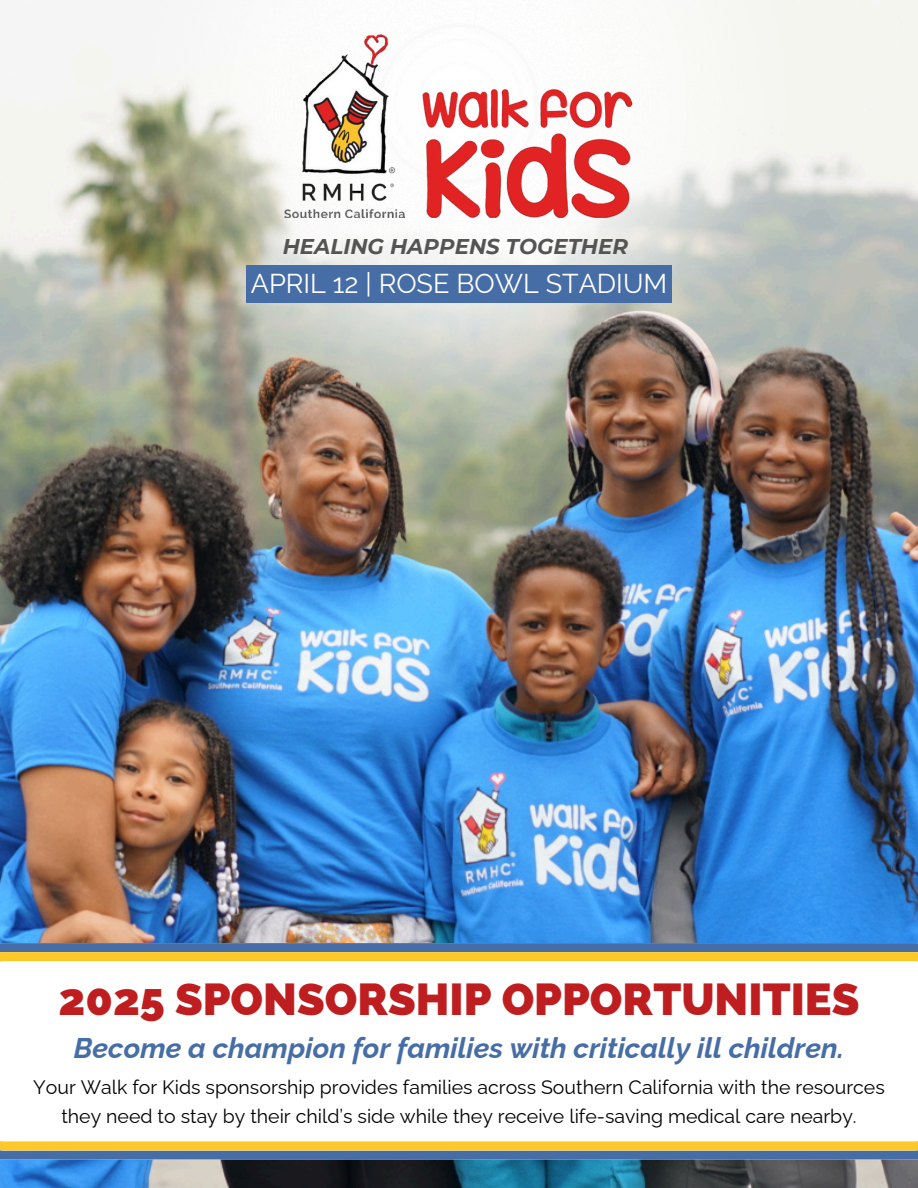
<style>
.page{position:relative;width:918px;height:1188px;background:#fff}
.page>*{position:absolute;margin:0;border:0;box-sizing:border-box;transform-origin:0 0}
.t1{font:800 44.85px "Raleway";color:#bf1e20}
.t2{font:italic 700 28.5px "Raleway";color:#466da6}
.t3{font:27px "Raleway";color:#fff}
.t4{font:italic 700 21.3px "Montserrat";color:#545454}
.t5{font:19.5px/29.2px "Raleway";color:#000;text-align:center}
</style>
<div class="page">
<img style="left:0;top:0;width:918px;height:285px">
<img style="left:92px;top:0;width:734px;height:285px">
<img style="left:0;top:285px;width:918px;height:903px">
<svg style="left:0;top:943px;width:918px;height:216px;background:#4f73a5"></svg>
<svg style="left:0;top:952px;width:918px;height:198px"></svg>
<img style="left:283px;top:17px;width:352px;height:217px">
<div style="left:246px;top:265px;width:426px;height:37px;background:#466da6"></div>
<p class="t4" style="left:283px;top:234px;width:347px">HEALING HAPPENS TOGETHER</p>
<p class="t3" style="left:251px;top:268px;width:418px">APRIL 12 | ROSE BOWL STADIUM</p>
<p class="t1" style="left:59px;top:973px;width:802px">2025 SPONSORSHIP OPPORTUNITIES</p>
<h4 class="t2" style="left:74px;top:1031px;width:772px">Become a champion for families with critically ill children.</h4>
<h2 class="t5" style="left:33px;top:1072px;width:853px">Your Walk for Kids sponsorship provides families across Southern California with the resources they need to stay by their child’s side while they receive life-saving medical care nearby.</h2>
</div>
